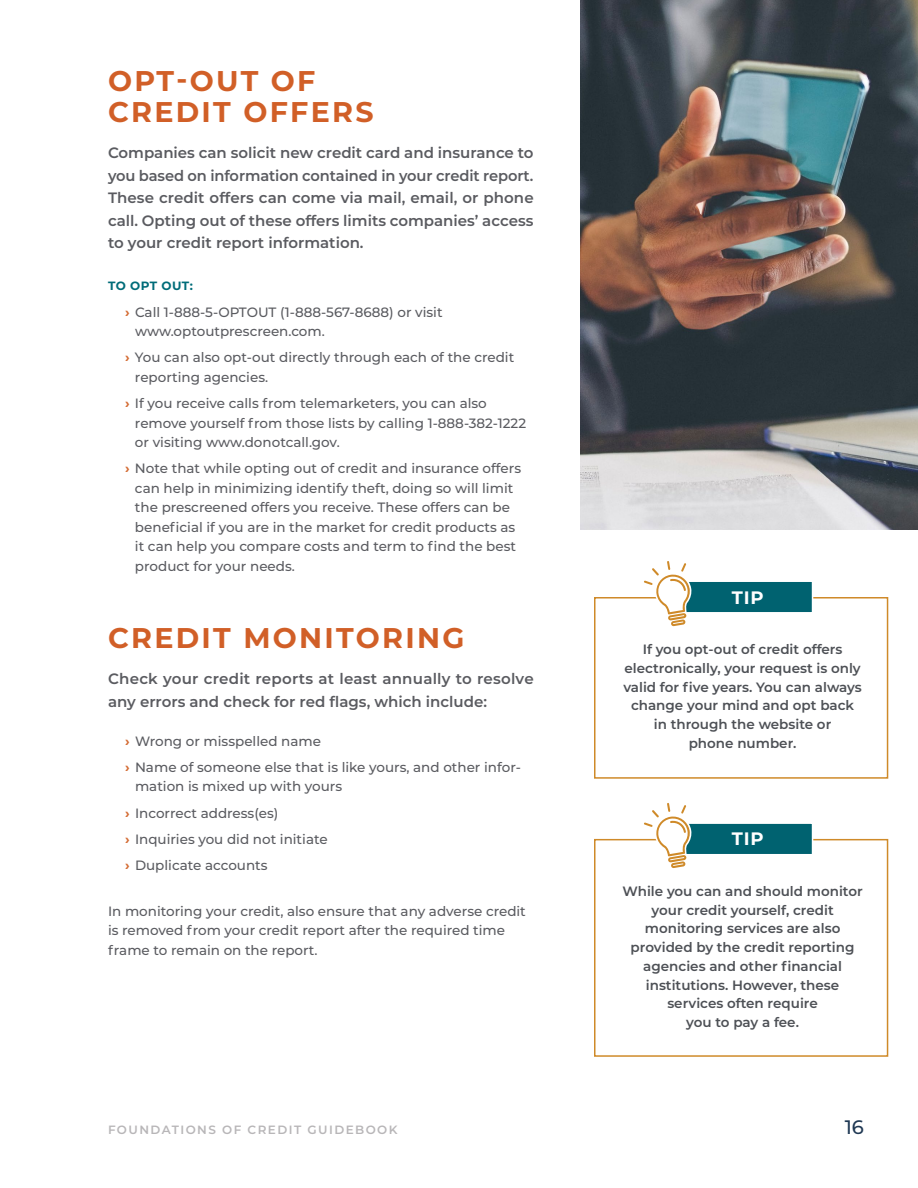
<style>
.page{position:relative;width:918px;height:1188px;background:#fff}
.page>*{position:absolute;margin:0;border:0;box-sizing:border-box;transform-origin:0 0}
.t1{font:700 28.5px/31.5px "Montserrat";letter-spacing:.08em;color:#d15f27}
.t2{font:500 19.5px "Montserrat";color:#203954}
.t3{font:700 18px "Montserrat";letter-spacing:.04em;color:#fff}
.t4{font:600 15px/22.5px "Montserrat";color:#5a5b60;text-align:justify}
.t5{font:500 13.5px/19.5px "Montserrat";color:#5a5b60}
.t6{font:600 13.5px/18.8px "Montserrat";color:#4d5055;text-align:center}
.t7{font:600 12px "Montserrat";letter-spacing:.12em;color:#b8b6b8}
.t8{font:700 12px "Montserrat";letter-spacing:.03em;color:#006c79}
.s1{font-weight:700;color:#d46d35}
</style>
<div class="page">
<img style="left:580px;top:0;width:338px;height:530px">
<div style="left:594px;top:597px;width:294px;height:182px;background:#fff;border:2px solid #cf8a29"></div>
<div style="left:594px;top:839px;width:294px;height:218px;background:#fff;border:2px solid #cf8a29"></div>
<div style="left:682px;top:580px;width:131px;height:34px;background:#006270;border:2px solid #fff"></div>
<svg style="left:644px;top:561px;width:47px;height:65px"></svg>
<div style="left:682px;top:822px;width:131px;height:33px;background:#006270;border:2px solid #fff"></div>
<svg style="left:644px;top:803px;width:47px;height:65px"></svg>
<h1 class="t1" style="left:108px;top:64px;width:267px">OPT-OUT OF<br>CREDIT OFFERS</h1>
<p class="t4" style="left:108px;top:141px;width:427px">Companies can solicit new credit card and insurance to you based on information contained in your credit report.<br>These credit offers can come via mail, email, or phone call. Opting out of these offers limits companies’ access to your credit report information.</p>
<p class="t8" style="left:108px;top:278px;width:86px">TO OPT OUT:</p>
<p class="t5" style="left:135px;top:302px;width:309px;text-indent:-10px"><span class="s1">›</span> Call 1-888-5-OPTOUT (1-888-567-8688) or visit www.optoutprescreen.com.</p>
<p class="t5" style="left:135px;top:347px;width:381px;text-indent:-10px"><span class="s1">›</span> You can also opt-out directly through each of the credit reporting agencies.</p>
<p class="t5" style="left:135px;top:393px;width:393px;text-indent:-10px"><span class="s1">›</span> If you receive calls from telemarketers, you can also remove yourself from those lists by calling 1-888-382-1222 or visiting www.donotcall.gov.</p>
<p class="t5" style="left:135px;top:458px;width:388px;text-indent:-10px"><span class="s1">›</span> Note that while opting out of credit and insurance offers can help in minimizing identify theft, doing so will limit the prescreened offers you receive. These offers can be beneficial if you are in the market for credit products as it can help you compare costs and term to find the best product for your needs.</p>
<h1 class="t1" style="left:108px;top:621px;width:358px">CREDIT MONITORING</h1>
<p class="t4" style="left:108px;top:667px;width:427px">Check your credit reports at least annually to resolve any errors and check for red flags, which include:</p>
<p class="t5" style="left:125px;top:727px;width:397px;line-height:26.2px"><span class="s1">›</span> Wrong or misspelled name<br><span class="s1">›</span> Name of someone else that is like yours, and other infor-</p>
<p class="t5" style="left:125px;top:773px;width:219px;line-height:26.2px;text-indent:10px">mation is mixed up with yours <span class="s1">›</span> Incorrect address(es)<br><span class="s1">›</span> Inquiries you did not initiate<br><span class="s1">›</span> Duplicate accounts</p>
<p class="t5" style="left:108px;top:901px;width:419px">In monitoring your credit, also ensure that any adverse credit is removed from your credit report after the required time frame to remain on the report.</p>
<h3 class="t3" style="left:732px;top:584px;width:33px">TIP</h3>
<p class="t6" style="left:623px;top:639px;width:240px">If you opt-out of credit offers electronically, your request is only valid for five years. You can always change your mind and opt back in through the website or<br>phone number.</p>
<h3 class="t3" style="left:732px;top:826px;width:33px">TIP</h3>
<p class="t6" style="left:622px;top:881px;width:242px">While you can and should monitor your credit yourself, credit monitoring services are also provided by the credit reporting agencies and other financial institutions. However, these services often require<br>you to pay a fee.</p>
<p class="t7" style="left:108px;top:1121px;width:291px">FOUNDATIONS OF CREDIT GUIDEBOOK</p>
<h2 class="t2" style="left:845px;top:1113px;width:21px">16</h2>
</div>
